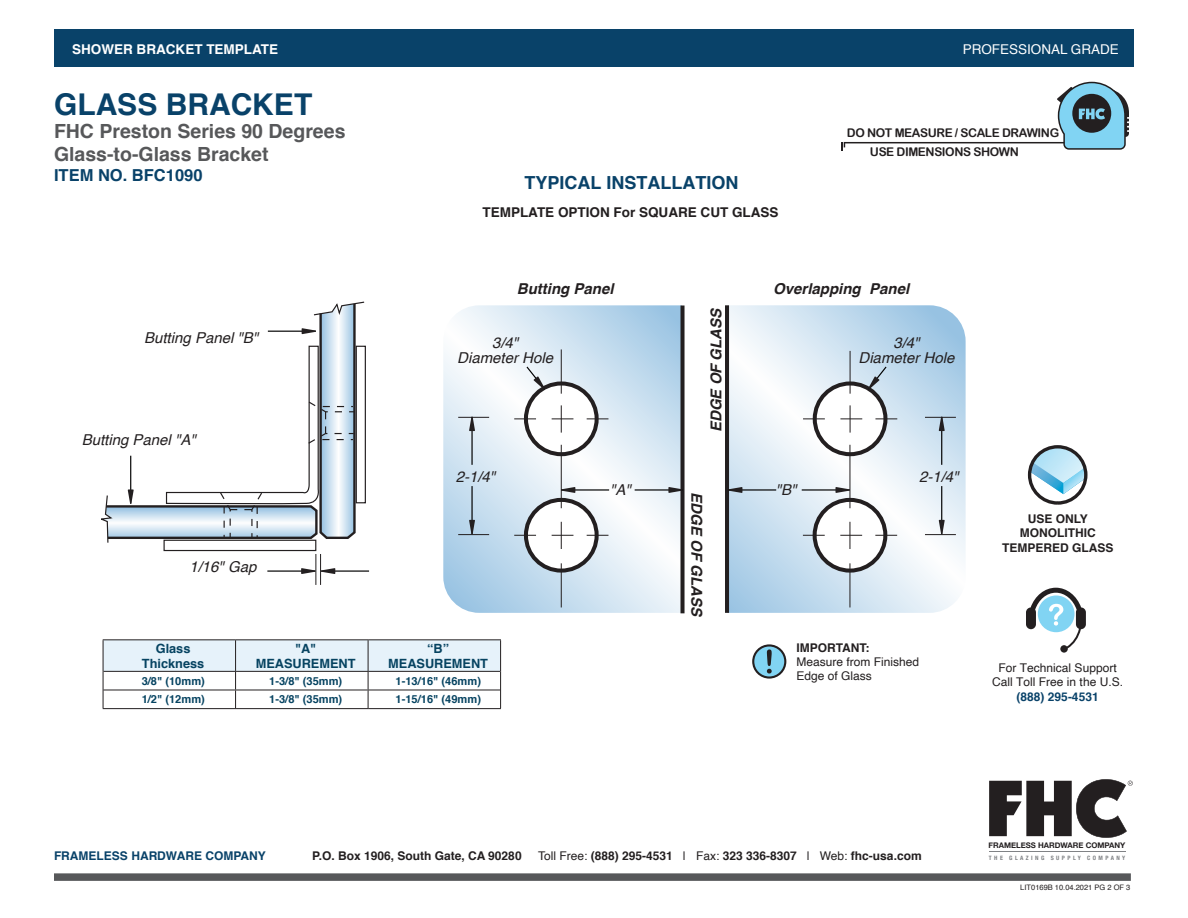
<style>
.page{position:relative;width:1188px;height:918px;background:#fff}
.page>*{position:absolute;margin:0;border:0;box-sizing:border-box;transform-origin:0 0}
.t1{font:700 30px "Helvetica";color:#094269}
.t2{font:700 19.5px "Helvetica";color:#57585a}
.t3{font:700 18px "Helvetica";color:#094269}
.t4{font:700 16.5px "Helvetica";color:#094269}
.t5{font:italic 15px "Helvetica";color:#231f20}
.t6{font:italic 700 15px "Helvetica";color:#231f20}
.t7{font:700 13.5px "Helvetica";color:#fff}
.t8{font:700 13.5px "Helvetica";color:#231f20}
.t9{font:13.5px "Helvetica";color:#fff}
.Chart_Text_Bold{font:700 12.75px "Helvetica";color:#064361}
.Bold_Body_Text{font:700 12px "Helvetica";color:#231f20}
.Bold_Body_Text-2{font:12px/14.4px "Helvetica";color:#231f20;text-align:center}
.t10{font:12px/19.8px "Arial Rounded MT Bold";letter-spacing:-.03em;color:#231f20}
.Bold_Body_Text-3{font:700 12px "Helvetica";color:#094269}
.Chart_Text{font:700 11.1px "Helvetica";color:#064361}
.t11{font:700 7.8px "Helvetica Neue";color:#231f20}
.t12{font:7.5px "Helvetica";color:#231f20}
.t13{font:700 condensed 6px "Helvetica Neue";letter-spacing:.41em;color:#808285}
.s1{font-weight:400}
</style>
<div class="page">
<hr style="left:989px;top:851px;width:136px;height:1px;background:#808285">
<svg style="left:989px;top:779px;width:144px;height:59px"></svg>
<div style="left:54px;top:873px;width:1077px;height:8px;background:#57585a"></div>
<svg style="left:841px;top:81px;width:288px;height:70px"></svg>
<svg style="left:1030px;top:447px;width:54px;height:47px"></svg>
<div style="left:1028px;top:445px;width:60px;height:60px;border:3px solid #231f20;border-radius:50%"></div>
<svg style="left:1026px;top:588px;width:60px;height:65px"></svg>
<div style="left:54px;top:29px;width:1080px;height:38px;background:#094269"></div>
<svg style="left:443px;top:305px;width:239px;height:308px"></svg>
<svg style="left:729px;top:305px;width:237px;height:308px"></svg>
<div style="left:815px;top:384px;width:70px;height:70px;background:#fff;border-radius:50%"></div>
<div style="left:813px;top:381px;width:74px;height:75px;border:4px solid #231f20;border-radius:50%"></div>
<hr style="left:850px;top:351px;width:1px;height:43px;background:#231f20">
<svg style="left:803px;top:418px;width:22px;height:1px"></svg>
<svg style="left:875px;top:418px;width:22px;height:1px"></svg>
<svg style="left:840px;top:405px;width:22px;height:28px"></svg>
<div style="left:526px;top:384px;width:71px;height:70px;background:#fff;border-radius:50%"></div>
<div style="left:524px;top:381px;width:75px;height:75px;border:4px solid #231f20;border-radius:50%"></div>
<svg style="left:514px;top:418px;width:22px;height:1px"></svg>
<svg style="left:587px;top:418px;width:21px;height:1px"></svg>
<svg style="left:552px;top:405px;width:21px;height:28px"></svg>
<div style="left:526px;top:500px;width:71px;height:71px;background:#fff;border-radius:50%"></div>
<div style="left:524px;top:498px;width:75px;height:75px;border:4px solid #231f20;border-radius:50%"></div>
<svg style="left:514px;top:535px;width:22px;height:1px"></svg>
<svg style="left:587px;top:535px;width:21px;height:1px"></svg>
<svg style="left:552px;top:522px;width:21px;height:27px"></svg>
<div style="left:680px;top:306px;width:5px;height:307px;background:#231f20"></div>
<hr style="left:725px;top:305px;width:4px;height:308px;background:#231f20">
<hr style="left:561px;top:349px;width:1px;height:45px;background:#231f20">
<hr style="left:561px;top:445px;width:1px;height:63px;background:#231f20">
<hr style="left:561px;top:563px;width:1px;height:44px;background:#231f20">
<div style="left:815px;top:500px;width:70px;height:71px;background:#fff;border-radius:50%"></div>
<div style="left:813px;top:498px;width:74px;height:75px;border:4px solid #231f20;border-radius:50%"></div>
<svg style="left:803px;top:535px;width:22px;height:1px"></svg>
<svg style="left:875px;top:535px;width:22px;height:1px"></svg>
<svg style="left:840px;top:522px;width:22px;height:27px"></svg>
<hr style="left:458px;top:534px;width:31px;height:1px;background:#231f20">
<hr style="left:458px;top:417px;width:31px;height:1px;background:#231f20">
<hr style="left:849px;top:445px;width:1px;height:63px;background:#231f20">
<hr style="left:849px;top:563px;width:1px;height:44px;background:#231f20">
<hr style="left:925px;top:417px;width:31px;height:1px;background:#231f20">
<hr style="left:925px;top:534px;width:31px;height:1px;background:#231f20">
<div style="left:164px;top:540px;width:152px;height:11px;border:1px solid #231f20"></div>
<div style="left:356px;top:346px;width:10px;height:157px;border:1px solid #231f20"></div>
<hr style="left:561px;top:489px;width:48px;height:2px;background:#000">
<svg style="left:561px;top:487px;width:14px;height:6px"></svg>
<hr style="left:635px;top:489px;width:48px;height:2px;background:#000">
<svg style="left:668px;top:487px;width:15px;height:6px"></svg>
<hr style="left:728px;top:489px;width:48px;height:2px;background:#000">
<svg style="left:728px;top:487px;width:14px;height:6px"></svg>
<hr style="left:802px;top:489px;width:48px;height:2px;background:#000">
<svg style="left:835px;top:487px;width:15px;height:6px"></svg>
<hr style="left:471px;top:486px;width:2px;height:48px;background:#000">
<svg style="left:469px;top:520px;width:6px;height:14px"></svg>
<hr style="left:471px;top:417px;width:2px;height:48px;background:#000">
<svg style="left:469px;top:417px;width:6px;height:14px"></svg>
<hr style="left:941px;top:486px;width:1px;height:48px;background:#000">
<svg style="left:939px;top:520px;width:6px;height:14px"></svg>
<hr style="left:941px;top:417px;width:1px;height:48px;background:#000">
<svg style="left:939px;top:417px;width:6px;height:14px"></svg>
<svg style="left:525px;top:365px;width:21px;height:26px"></svg>
<svg style="left:867px;top:365px;width:21px;height:26px"></svg>
<hr style="left:315px;top:554px;width:1px;height:31px;background:#231f20">
<hr style="left:267px;top:570px;width:48px;height:2px;background:#000">
<svg style="left:301px;top:568px;width:14px;height:6px"></svg>
<hr style="left:320px;top:554px;width:1px;height:31px;background:#231f20">
<hr style="left:321px;top:570px;width:48px;height:2px;background:#000">
<svg style="left:321px;top:568px;width:14px;height:6px"></svg>
<svg style="left:101px;top:301px;width:264px;height:243px"></svg>
<svg style="left:752px;top:644px;width:34px;height:35px"></svg>
<div style="left:72px;top:424px;width:134px;height:30px;background:#fff"></div>
<div style="left:141px;top:332px;width:120px;height:11px;background:#fff"></div>
<hr style="left:235px;top:639px;width:133px;height:1px;background:#231f20">
<hr style="left:368px;top:639px;width:133px;height:1px;background:#231f20">
<hr style="left:103px;top:639px;width:132px;height:1px;background:#231f20">
<svg style="left:103px;top:640px;width:398px;height:69px"></svg>
<p class="t7" style="left:72px;top:39px;width:208px">SHOWER BRACKET TEMPLATE</p>
<p class="t9" style="left:963px;top:39px;width:158px">PROFESSIONAL GRADE</p>
<p class="t7" style="left:137px;top:39px;width:125px">CL MP TEMPLATE</p>
<p class="t1" style="left:54px;top:80px;width:260px">GLASS BRACKET</p>
<p class="t2" style="left:54px;top:115px;width:293px">FHC Preston Series 90 Degrees</p>
<p class="t2" style="left:54px;top:139px;width:216px">Glass-to-Glass Bracket</p>
<p class="t4" style="left:54px;top:162px;width:150px">ITEM NO. BFC1090</p>
<p class="t3" style="left:525px;top:168px;width:216px">TYPICAL INSTALLATION</p>
<p class="t8" style="left:483px;top:202px;width:298px">TEMPLATE OPTION For SQUARE CUT GLASS</p>
<p class="t10" style="left:870px;top:122px;width:191px;text-indent:-23px">DO NOT MEASURE / SCALE DRAWING<br>USE DIMENSIONS SHOWN</p>
<p class="t6" style="left:517px;top:277px;width:98px">Butting Panel</p>
<p class="t6" style="left:773px;top:277px;width:137px">Overlapping Panel</p>
<p class="t5" style="left:144px;top:326px;width:116px">Butting Panel "B"</p>
<p class="t5" style="left:492px;top:331px;width:28px">3/4"</p>
<p class="t5" style="left:457px;top:346px;width:97px">Diameter Hole</p>
<p class="t5" style="left:82px;top:428px;width:116px">Butting Panel "A"</p>
<p class="t5" style="left:189px;top:555px;width:69px">1/16" Gap</p>
<p class="Chart_Text_Bold" style="left:156px;top:638px;width:36px">Glass</p>
<p class="Chart_Text_Bold" style="left:142px;top:653px;width:64px">Thickness</p>
<p class="Chart_Text_Bold" style="left:295px;top:638px;width:23px">"A"</p>
<p class="Chart_Text_Bold" style="left:256px;top:653px;width:101px">MEASUREMENT</p>
<p class="t5" style="left:456px;top:465px;width:41px">2-1/4"</p>
<p class="Chart_Text_Bold" style="left:427px;top:638px;width:23px">“B”</p>
<p class="Chart_Text_Bold" style="left:388px;top:653px;width:101px">MEASUREMENT</p>
<p class="Chart_Text" style="left:142px;top:672px;width:65px">3/8" (10mm)</p>
<p class="Chart_Text" style="left:269px;top:672px;width:75px">1-3/8" (35mm)</p>
<p class="Chart_Text" style="left:396px;top:672px;width:87px">1-13/16" (46mm)</p>
<p class="Chart_Text" style="left:142px;top:691px;width:65px">1/2" (12mm)</p>
<p class="Chart_Text" style="left:269px;top:691px;width:75px">1-3/8" (35mm)</p>
<p class="Chart_Text" style="left:396px;top:691px;width:87px">1-15/16" (49mm)</p>
<p class="t6" style="left:704px;top:432px;width:126px;rotate:-90deg">EDGE OF GLASS</p>
<p class="t5" style="left:610px;top:478px;width:22px">"A"</p>
<p class="t5" style="left:776px;top:478px;width:22px">"B"</p>
<p class="t6" style="left:709px;top:492px;width:126px;rotate:90deg">EDGE OF GLASS</p>
<p class="t5" style="left:893px;top:331px;width:28px">3/4"</p>
<p class="t5" style="left:859px;top:346px;width:97px">Diameter Hole</p>
<p class="t5" style="left:919px;top:465px;width:41px">2-1/4"</p>
<p class="Bold_Body_Text" style="left:796px;top:638px;width:75px">IMPORTANT:</p>
<p class="Bold_Body_Text-2" style="left:796px;top:655px;width:124px;text-align:left">Measure from Finished<br>Edge of Glass</p>
<p class="Bold_Body_Text" style="left:1028px;top:509px;width:62px">USE ONLY</p>
<p class="Bold_Body_Text" style="left:1020px;top:523px;width:77px">MONOLITHIC</p>
<p class="Bold_Body_Text" style="left:1002px;top:538px;width:113px">TEMPERED GLASS</p>
<p class="Bold_Body_Text-2" style="left:992px;top:661px;width:132px">For Technical Support<br>Call Toll Free in the U.S.</p>
<p class="Bold_Body_Text-3" style="left:1017px;top:687px;width:84px">(888) 295-4531</p>
<p class="Bold_Body_Text-3" style="left:54px;top:846px;width:213px">FRAMELESS HARDWARE COMPANY</p>
<p class="Bold_Body_Text" style="left:312px;top:846px;width:211px">P.O. Box 1906, South Gate, CA 90280</p>
<p class="Bold_Body_Text" style="left:538px;top:846px;width:385px"><span class="s1">Toll Free:</span> (888) 295-4531 <span class="s1">| Fax:</span> 323 336-8307 <span class="s1">| Web:</span> fhc-usa.com</p>
<p class="t11" style="left:989px;top:839px;width:138px">FRAMELESS HARDWARE COMPANY</p>
<p class="t13" style="left:989px;top:853px;width:138px">THE GLAZING SUPPLY COMPANY</p>
<p class="t12" style="left:1020px;top:881px;width:112px">LIT0169B 10.04.2021 PG 2 OF 3</p>
</div>
